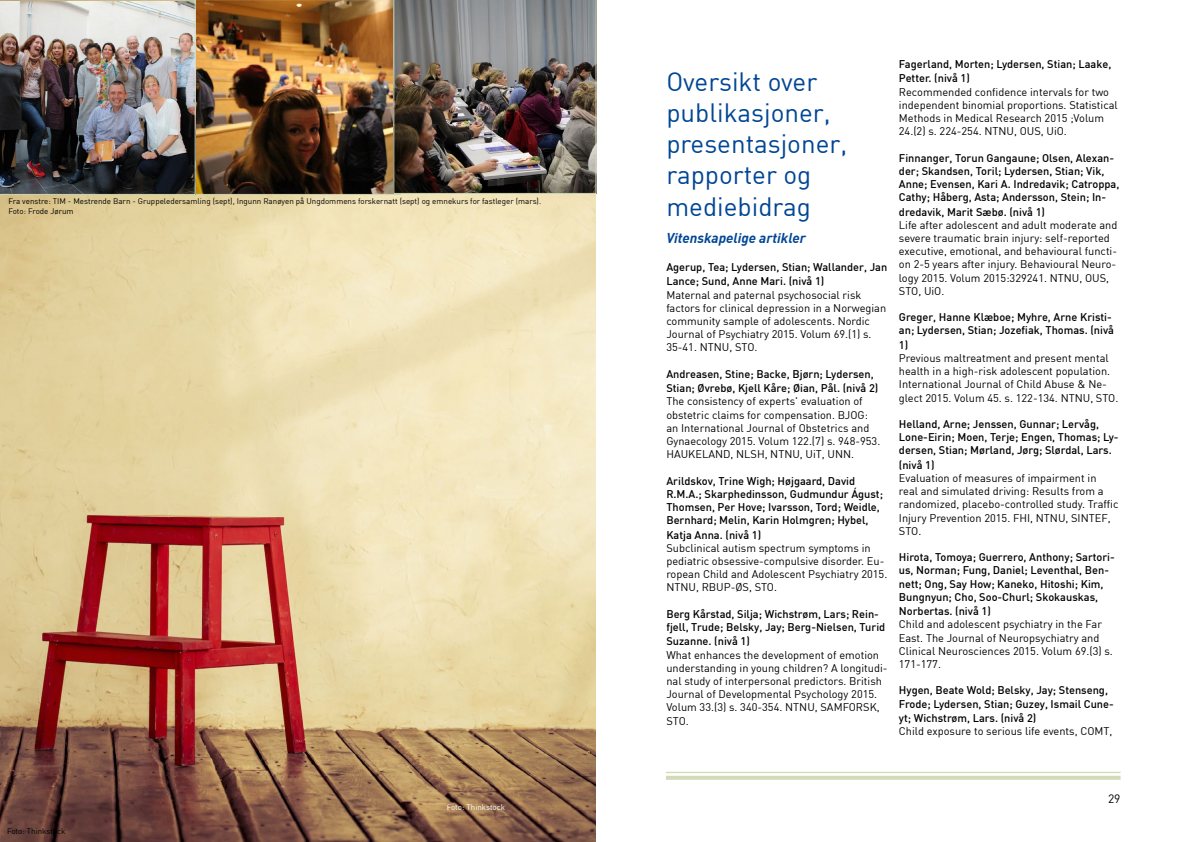
<style>
.page{position:relative;width:1191px;height:842px;background:#fff}
.page>*{position:absolute;margin:0;border:0;box-sizing:border-box;transform-origin:0 0}
.t1{font:26px/31.2px "DIN";color:#014694}
.t2{font:italic 700 14px "DIN";color:#014694}
.t3{font:12px "DIN";color:#000}
.t4{font:11px/13.2px "DIN";color:#000}
.t5{font:500 11px/13.2px "DIN";color:#000}
.t6{font:8px/9.6px "DIN";color:#000}
.t7{font:8px "DIN";color:#fff}
</style>
<div class="page">
<svg style="left:666px;top:776px;width:454px;height:4px;background:#d5dbba"></svg>
<hr style="left:666px;top:772px;width:454px;height:1px;background:#d3dab7">
<img style="left:0;top:194px;width:595px;height:648px">
<img style="left:196px;top:0;width:205px;height:195px">
<img style="left:0;top:0;width:196px;height:195px">
<img style="left:393px;top:0;width:203px;height:194px">
<p class="t6" style="left:8px;top:196px;width:534px">Fra venstre: TIM - Mestrende Barn - Gruppeledersamling (sept), Ingunn Ranøyen på Ungdommens forskernatt (sept) og emnekurs for fastleger (mars).<br>Foto: Frode Jørum</p>
<p class="t6" style="left:7px;top:826px;width:60px">Foto: Thinkstock</p>
<p class="t7" style="left:447px;top:802px;width:60px">Foto: Thinkstock</p>
<h1 class="t1" style="left:666px;top:65px;width:182px">Oversikt over publikasjoner, presentasjoner, rapporter og mediebidrag</h1>
<p class="t2" style="left:666px;top:229px;width:141px">Vitenskapelige artikler</p>
<p class="t5" style="left:666px;top:259px;width:222px;line-height:14.4px">Agerup, Tea; Lydersen, Stian; Wallander, Jan<br>Lance; Sund, Anne Mari. (nivå 1)</p>
<p class="t4" style="left:666px;top:288px;width:221px">Maternal and paternal psychosocial risk factors for clinical depression in a Norwegian community sample of adolescents. Nordic Journal of Psychiatry 2015. Volum 69.(1) s.<br>35-41. NTNU, STO.</p>
<p class="t5" style="left:666px;top:366px;width:213px;line-height:14.4px">Andreasen, Stine; Backe, Bjørn; Lydersen,<br>Stian; Øvrebø, Kjell Kåre; Øian, Pål. (nivå 2)</p>
<p class="t4" style="left:666px;top:395px;width:215px">The consistency of experts' evaluation of obstetric claims for compensation. BJOG: an International Journal of Obstetrics and Gynaecology 2015. Volum 122.(7) s. 948-953.<br>HAUKELAND, NLSH, NTNU, UiT, UNN.</p>
<p class="t5" style="left:666px;top:474px;width:218px">Arildskov, Trine Wigh; Højgaard, David R.M.A.; Skarphedinsson, Gudmundur Águst; Thomsen, Per Hove; Ivarsson, Tord; Weidle, Bernhard; Melin, Karin Holmgren; Hybel,</p>
<p class="t5" style="left:666px;top:528px;width:96px">Katja Anna. (nivå 1)</p>
<p class="t4" style="left:666px;top:541px;width:222px">Subclinical autism spectrum symptoms in pediatric obsessive-compulsive disorder. Eu&shy;ropean Child and Adolescent Psychiatry 2015.<br>NTNU, RBUP-ØS, STO.</p>
<p class="t5" style="left:666px;top:607px;width:220px">Berg Kårstad, Silja; Wichstrøm, Lars; Rein&shy;fjell, Trude; Belsky, Jay; Berg-Nielsen, Turid</p>
<p class="t5" style="left:666px;top:634px;width:85px">Suzanne. (nivå 1)</p>
<p class="t4" style="left:666px;top:648px;width:223px">What enhances the development of emotion understanding in young children? A longitudi&shy;nal study of interpersonal predictors. British Journal of Developmental Psychology 2015.<br>Volum 33.(3) s. 340-354. NTNU, SAMFORSK, STO.</p>
<p class="t5" style="left:899px;top:56px;width:214px;line-height:14.4px">Fagerland, Morten; Lydersen, Stian; Laake,<br>Petter. (nivå 1)</p>
<p class="t4" style="left:899px;top:85px;width:220px">Recommended confidence intervals for two independent binomial proportions. Statistical Methods in Medical Research 2015 ;Volum 24.(2) s. 224-254. NTNU, OUS, UiO.</p>
<p class="t5" style="left:899px;top:151px;width:222px">Finnanger, Torun Gangaune; Olsen, Alexan&shy;der; Skandsen, Toril; Lydersen, Stian; Vik, Anne; Evensen, Kari A. Indredavik; Catroppa, Cathy; Håberg, Asta; Andersson, Stein; In-</p>
<p class="t5" style="left:899px;top:205px;width:148px">dredavik, Marit Sæbø. (nivå 1)</p>
<p class="t4" style="left:899px;top:218px;width:220px">Life after adolescent and adult moderate and severe traumatic brain injury: self-reported executive, emotional, and behavioural functi&shy;on 2-5 years after injury. Behavioural Neuro&shy;logy 2015. Volum 2015:329241. NTNU, OUS, STO, UiO.</p>
<p class="t5" style="left:899px;top:310px;width:217px">Greger, Hanne Klæboe; Myhre, Arne Kristi&shy;an; Lydersen, Stian; Jozefiak, Thomas. (nivå</p>
<p class="t5" style="left:899px;top:338px;width:11px">1)</p>
<p class="t4" style="left:899px;top:351px;width:221px">Previous maltreatment and present mental health in a high-risk adolescent population.<br>International Journal of Child Abuse &amp; Ne&shy;glect 2015. Volum 45. s. 122-134. NTNU, STO.</p>
<p class="t5" style="left:899px;top:417px;width:221px">Helland, Arne; Jenssen, Gunnar; Lervåg,<br>Lone-Eirin; Moen, Terje; Engen, Thomas; Ly&shy;dersen, Stian; Mørland, Jørg; Slørdal, Lars.</p>
<p class="t5" style="left:899px;top:458px;width:37px">(nivå 1)</p>
<p class="t4" style="left:899px;top:471px;width:221px">Evaluation of measures of impairment in<br>real and simulated driving: Results from a randomized, placebo-controlled study. Traffic Injury Prevention 2015. FHI, NTNU, SINTEF, STO.</p>
<p class="t5" style="left:899px;top:550px;width:217px">Hirota, Tomoya; Guerrero, Anthony; Sartori&shy;us, Norman; Fung, Daniel; Leventhal, Ben&shy;nett; Ong, Say How; Kaneko, Hitoshi; Kim, Bungnyun; Cho, Soo-Churl; Skokauskas,</p>
<p class="t5" style="left:899px;top:604px;width:93px">Norbertas. (nivå 1)</p>
<p class="t4" style="left:899px;top:618px;width:215px">Child and adolescent psychiatry in the Far East. The Journal of Neuropsychiatry and Clinical Neurosciences 2015. Volum 69.(3) s.<br>171-177.</p>
<p class="t5" style="left:899px;top:683px;width:216px">Hygen, Beate Wold; Belsky, Jay; Stenseng,<br>Frode; Lydersen, Stian; Guzey, Ismail Cune-</p>
<p class="t5" style="left:899px;top:711px;width:139px">yt; Wichstrøm, Lars. (nivå 2)</p>
<p class="t4" style="left:899px;top:724px;width:215px">Child exposure to serious life events, COMT,</p>
<p class="t3" style="left:1108px;top:791px;width:14px">29</p>
</div>
